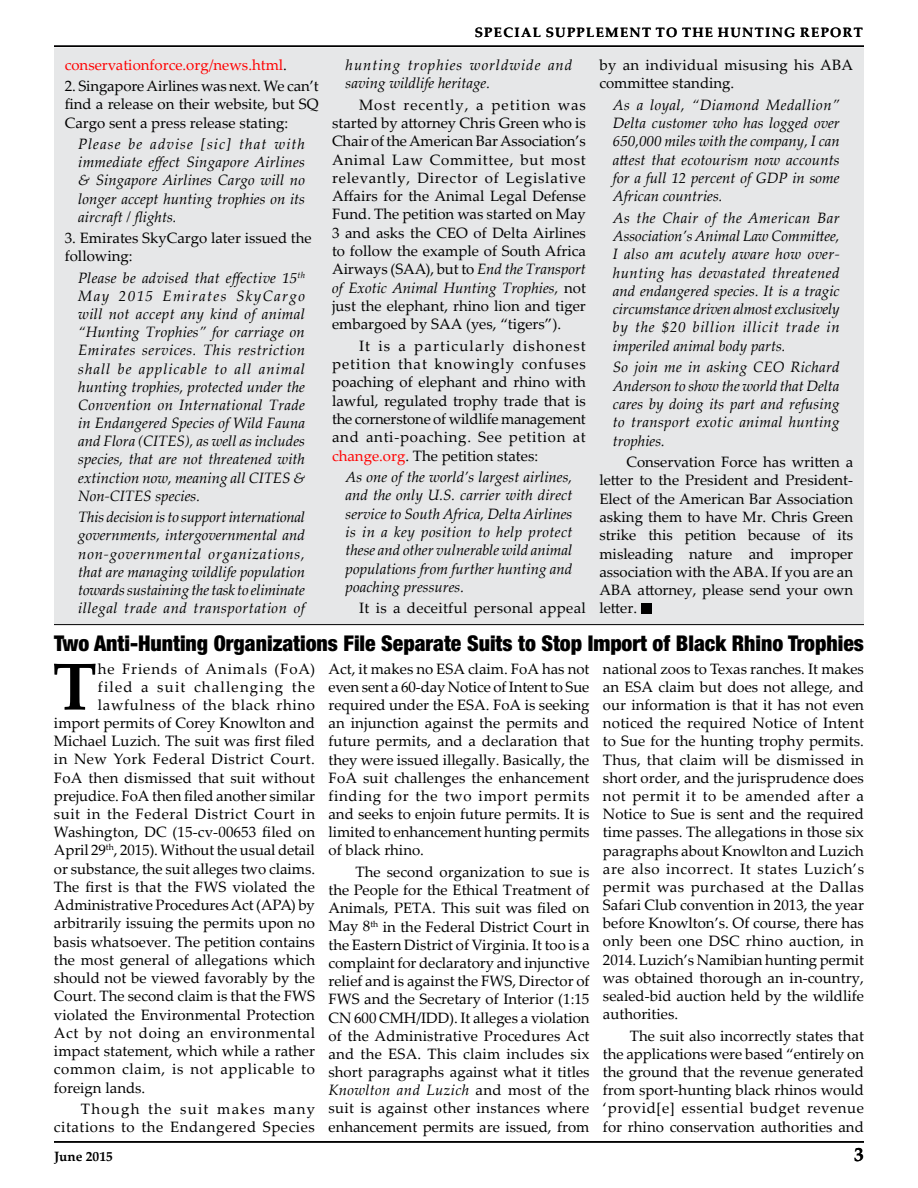
<style>
.page{position:relative;width:918px;height:1188px;background:#fff}
.page>*{position:absolute;margin:0;border:0;box-sizing:border-box;transform-origin:0 0}
.t1{font:700 66.45px "Palatino Linotype";color:#000}
.t2{font:900 condensed 21.75px "Helvetica Neue LT Std";color:#000}
.t3{font:700 19.5px "Palatino Linotype";color:#000}
.t4{font:15px/18.1px "Palatino Linotype";color:#000;text-align:justify}
.t5{font:italic 15px/18.3px "Palatino Linotype";color:#000;text-align:justify}
.t6{font:15px/18.3px "Palatino Linotype";letter-spacing:.035em;color:#000;text-align:right}
.t7{font:15px/18.3px "Palatino Linotype";letter-spacing:.025em;color:#000}
.t8{font:15px "Palatino Linotype";letter-spacing:.04em;color:#000}
.t9{font:italic 15px/18.3px "Palatino Linotype";letter-spacing:.06em;color:#000}
.t10{font:15px "Palatino Linotype";color:#f00}
.t11{font:15px "Palatino Linotype";letter-spacing:.03em;color:#000}
.t12{font:15px "Palatino Linotype";letter-spacing:.045em;color:#000}
.t13{font:15px "Palatino Linotype";letter-spacing:.08em;color:#000}
.t14{font:15px "Palatino Linotype";letter-spacing:.06em;color:#000}
.t15{font:700 13.5px "Palatino Linotype";letter-spacing:.1em;color:#000}
.t16{font:700 13.5px "Palatino Linotype";color:#000}
.s1{color:#000}
.s2{font-style:italic}
.s3{color:#f00}
</style>
<div class="page">
<hr style="left:54px;top:1141px;width:810px;height:2px;background:#000">
<hr style="left:54px;top:46px;width:810px;height:1px;background:#000">
<div style="left:54px;top:48px;width:810px;height:576px;background:#e6e7e8"></div>
<div style="left:641px;top:603px;width:11px;height:10px;background:#000"></div>
<hr style="left:54px;top:624px;width:810px;height:1px;background:#000">
<p class="t10" style="left:65px;top:54px;width:224px">conservationforce.org/news.html<span class="s1">.</span></p>
<p class="t4" style="left:65px;top:76px;width:255px">2. Singapore Airlines was next. We can’t find a release on their website, but SQ Cargo sent a press release stating:</p>
<p class="t5" style="left:78px;top:134px;width:228px">Please be advise [sic] that with immediate effect Singapore Airlines &amp; Singapore Airlines Cargo will no longer accept hunting trophies on its aircraft / flights.</p>
<p class="t4" style="left:65px;top:228px;width:248px">3. Emirates SkyCargo later issued the following:</p>
<p class="t5" style="left:78px;top:268px;width:228px">Please be advised that effective 15<sup>th </sup>May 2015 Emirates SkyCargo will not accept any kind of animal “Hunting Trophies” for carriage on Emirates services. This restriction shall be applicable to all animal hunting trophies, protected under the Convention on International Trade in Endangered Species of Wild Fauna and Flora (CITES), as well as includes species, that are not threatened with extinction now, meaning all CITES &amp; Non-CITES species.</p>
<p class="t5" style="left:78px;top:507px;width:228px">This decision is to support international governments, intergovernmental and non-governmental organizations, that are managing wildlife population towards sustaining the task to eliminate illegal trade and transportation of</p>
<p class="t15" style="left:475px;top:23px;width:390px">SPECIAL SUPPLEMENT TO THE HUNTING REPORT</p>
<p class="t9" style="left:346px;top:55px;width:228px">hunting trophies worldwide and saving wildlife heritage.</p>
<p class="t4" style="left:332px;top:95px;width:255px;text-indent:27px">Most recently, a petition was started by attorney Chris Green who is Chair of the American Bar Association’s Animal Law Committee, but most relevantly, Director of Legislative Affairs for the Animal Legal Defense Fund. The petition was started on May 3 and asks the CEO of Delta Airlines to follow the example of South Africa Airways (SAA), but to <span class="s2">End the Transport of Exotic Animal Hunting Trophies,</span> not just the elephant, rhino lion and tiger embargoed by SAA (yes, “tigers”).</p>
<p class="t4" style="left:332px;top:336px;width:255px;text-indent:27px">It is a particularly dishonest petition that knowingly confuses poaching of elephant and rhino with lawful, regulated trophy trade that is the cornerstone of wildlife management and anti-poaching. See petition at <span class="s3">change.org</span>. The petition states:</p>
<p class="t5" style="left:346px;top:467px;width:228px">As one of the world’s largest airlines, and the only U.S. carrier with direct service to South Africa, Delta Airlines is in a key position to help protect these and other vulnerable wild animal populations from further hunting and poaching pressures.</p>
<p class="t7" style="left:359px;top:599px;width:228px">It is a deceitful personal appeal</p>
<p class="t7" style="left:599px;top:55px;width:255px">by an individual misusing his ABA committee standing.</p>
<p class="t5" style="left:613px;top:95px;width:228px">As a loyal, “Diamond Medallion” Delta customer who has logged over 650,000 miles with the company, I can attest that ecotourism now accounts for a full 12 percent of GDP in some African countries.</p>
<p class="t5" style="left:613px;top:208px;width:228px">As the Chair of the American Bar Association’s Animal Law Committee, I also am acutely aware how over&shy;hunting has devastated threatened and endangered species. It is a tragic circumstance driven almost exclusively by the $20 billion illicit trade in imperiled animal body parts.</p>
<p class="t5" style="left:613px;top:357px;width:228px">So join me in asking CEO Richard Anderson to show the world that Delta cares by doing its part and refusing to transport exotic animal hunting trophies.</p>
<p class="t4" style="left:599px;top:452px;width:255px;text-indent:27px">Conservation Force has written a letter to the President and President-Elect of the American Bar Association asking them to have Mr. Chris Green strike this petition because of its misleading nature and improper association with the ABA. If you are an ABA attorney, please send your own letter.</p>
<h2 class="t2" style="left:54px;top:630px;width:811px">Two Anti-Hunting Organizations File Separate Suits to Stop Import of Black Rhino Trophies</h2>
<h1 class="t1" style="left:53px;top:640px;width:46px">T</h1>
<p class="t14" style="left:98px;top:658px;width:219px">he Friends of Animals (FoA)</p>
<p class="t13" style="left:98px;top:676px;width:219px">filed a suit challenging the</p>
<p class="t12" style="left:98px;top:694px;width:219px">lawfulness of the black rhino</p>
<p class="t4" style="left:54px;top:713px;width:263px">import permits of Corey Knowlton and</p>
<p class="t4" style="left:54px;top:731px;width:263px">Michael Luzich. The suit was first filed</p>
<p class="t11" style="left:54px;top:749px;width:263px">in New York Federal District Court.</p>
<p class="t4" style="left:54px;top:768px;width:262px">FoA then dismissed that suit without</p>
<p class="t4" style="left:54px;top:786px;width:263px">prejudice. FoA then filed another similar</p>
<p class="t6" style="left:54px;top:804px;width:263px">suit in the Federal District Court in</p>
<p class="t4" style="left:54px;top:822px;width:263px">Washington, DC (15-cv-00653 filed on</p>
<p class="t4" style="left:54px;top:841px;width:262px">April 29<sup>th</sup>, 2015). Without the usual detail</p>
<p class="t4" style="left:54px;top:859px;width:263px">or substance, the suit alleges two claims.</p>
<p class="t4" style="left:54px;top:877px;width:262px">The first is that the FWS violated the</p>
<p class="t4" style="left:54px;top:895px;width:262px">Administrative Procedures Act (APA) by</p>
<p class="t4" style="left:54px;top:914px;width:263px">arbitrarily issuing the permits upon no</p>
<p class="t4" style="left:54px;top:932px;width:263px">basis whatsoever. The petition contains</p>
<p class="t4" style="left:54px;top:950px;width:263px">the most general of allegations which</p>
<p class="t4" style="left:54px;top:968px;width:262px">should not be viewed favorably by the</p>
<p class="t4" style="left:54px;top:987px;width:262px">Court. The second claim is that the FWS</p>
<p class="t4" style="left:54px;top:1005px;width:263px">violated the Environmental Protection</p>
<p class="t8" style="left:54px;top:1022px;width:263px">Act by not doing an environmental</p>
<p class="t4" style="left:54px;top:1041px;width:262px">impact statement, which while a rather</p>
<p class="t8" style="left:54px;top:1059px;width:262px">common claim, is not applicable to</p>
<p class="t4" style="left:54px;top:1078px;width:93px">foreign lands.</p>
<p class="t6" style="left:54px;top:1099px;width:263px">Though the suit makes many citations to the Endangered Species</p>
<p class="t16" style="left:54px;top:1147px;width:60px">June 2015</p>
<p class="t4" style="left:328px;top:659px;width:263px">Act, it makes no ESA claim. FoA has not even sent a 60-day Notice of Intent to Sue required under the ESA. FoA is seeking an injunction against the permits and future permits, and a declaration that they were issued illegally. Basically, the FoA suit challenges the enhancement finding for the two import permits and seeks to enjoin future permits. It is limited to enhancement hunting permits of black rhino.</p>
<p class="t4" style="left:328px;top:862px;width:263px;text-indent:27px">The second organization to sue is the People for the Ethical Treatment of Animals, PETA. This suit was filed on May 8<sup>th</sup> in the Federal District Court in the Eastern District of Virginia. It too is a complaint for declaratory and injunctive relief and is against the FWS, Director of FWS and the Secretary of Interior (1:15<br>CN 600 CMH/IDD). It alleges a violation of the Administrative Procedures Act and the ESA. This claim includes six short paragraphs against what it titles <span class="s2">Knowlton and Luzich</span> and most of the suit is against other instances where enhancement permits are issued, from</p>
<p class="t4" style="left:603px;top:659px;width:263px">national zoos to Texas ranches. It makes an ESA claim but does not allege, and our information is that it has not even noticed the required Notice of Intent to Sue for the hunting trophy permits.<br>Thus, that claim will be dismissed in short order, and the jurisprudence does not permit it to be amended after a Notice to Sue is sent and the required time passes. The allegations in those six paragraphs about Knowlton and Luzich are also incorrect. It states Luzich’s permit was purchased at the Dallas Safari Club convention in 2013, the year before Knowlton’s. Of course, there has only been one DSC rhino auction, in 2014. Luzich’s Namibian hunting permit was obtained thorough an in-country, sealed-bid auction held by the wildlife authorities.</p>
<p class="t4" style="left:603px;top:1026px;width:263px;text-indent:27px">The suit also incorrectly states that the applications were based “entirely on the ground that the revenue generated from sport-hunting black rhinos would ‘provid[e] essential budget revenue for rhino conservation authorities and</p>
<h3 class="t3" style="left:854px;top:1141px;width:11px">3</h3>
</div>
